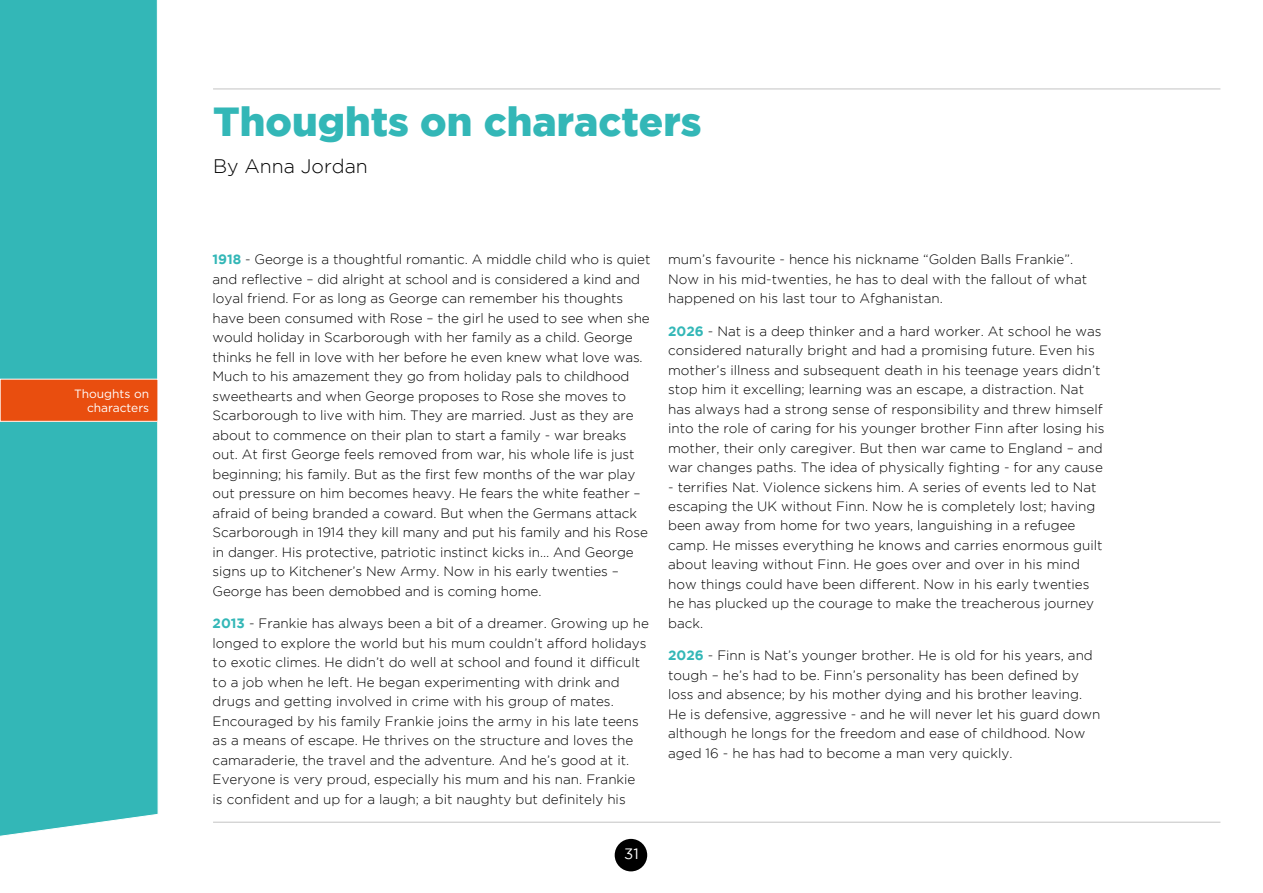
<style>
.page{position:relative;width:1263px;height:893px;background:#fff}
.page>*{position:absolute;margin:0;border:0;box-sizing:border-box;transform-origin:0 0}
.t1{font:900 40.5px "Gotham";color:#33b7b7}
.t2{font:300 19.5px "Gotham";color:#000}
.t3{font:15px "Gotham";color:#fff}
.t4{font:300 13.5px/19.5px "Gotham";color:#000}
.t5{font:12px/13.5px "Gotham";color:#fff;text-align:right}
.s1{font-weight:700;color:#33b7b7}
</style>
<div class="page">
<div style="left:615px;top:839px;width:32px;height:32px;background:#000;border-radius:50%"></div>
<div style="left:0;top:0;width:158px;height:837px;background:#33b7b7"></div>
<hr style="left:213px;top:822px;width:1007px;height:1px;background:#c4c4c4">
<hr style="left:213px;top:89px;width:1007px;height:1px;background:#c4c4c4">
<div style="left:0;top:379px;width:158px;height:42px;background:#e94e0f"></div>
<p class="t5" style="left:74px;top:387px;width:77px">Thoughts on characters</p>
<h1 class="t1" style="left:213px;top:98px;width:490px">Thoughts on characters</h1>
<h2 class="t2" style="left:213px;top:155px;width:156px">By Anna Jordan</h2>
<p class="t4" style="left:213px;top:250px;width:439px"><span class="s1">1918</span> - George is a thoughtful romantic. A middle child who is quiet and reflective – did alright at school and is considered a kind and loyal friend. For as long as George can remember his thoughts have been consumed with Rose – the girl he used to see when she would holiday in Scarborough with her family as a child. George thinks he fell in love with her before he even knew what love was.<br>Much to his amazement they go from holiday pals to childhood sweethearts and when George proposes to Rose she moves to Scarborough to live with him. They are married. Just as they are about to commence on their plan to start a family - war breaks out. At first George feels removed from war, his whole life is just beginning; his family. But as the first few months of the war play out pressure on him becomes heavy. He fears the white feather – afraid of being branded a coward. But when the Germans attack Scarborough in 1914 they kill many and put his family and his Rose in danger. His protective, patriotic instinct kicks in… And George signs up to Kitchener’s New Army. Now in his early twenties – George has been demobbed and is coming home.</p>
<p class="t4" style="left:213px;top:613px;width:438px"><span class="s1">2013</span> - Frankie has always been a bit of a dreamer. Growing up he longed to explore the world but his mum couldn’t afford holidays to exotic climes. He didn’t do well at school and found it difficult to a job when he left. He began experimenting with drink and drugs and getting involved in crime with his group of mates.<br>Encouraged by his family Frankie joins the army in his late teens as a means of escape. He thrives on the structure and loves the camaraderie, the travel and the adventure. And he’s good at it.<br>Everyone is very proud, especially his mum and his nan. Frankie<br>is confident and up for a laugh; a bit naughty but definitely his</p>
<p class="t3" style="left:624px;top:845px;width:16px">31</p>
<p class="t4" style="left:668px;top:250px;width:421px">mum’s favourite - hence his nickname “Golden Balls Frankie”.<br>Now in his mid-twenties, he has to deal with the fallout of what happened on his last tour to Afghanistan.</p>
<p class="t4" style="left:668px;top:321px;width:438px"><span class="s1">2026</span> - Nat is a deep thinker and a hard worker. At school he was considered naturally bright and had a promising future. Even his mother’s illness and subsequent death in his teenage years didn’t stop him it excelling; learning was an escape, a distraction. Nat has always had a strong sense of responsibility and threw himself into the role of caring for his younger brother Finn after losing his mother, their only caregiver. But then war came to England – and war changes paths. The idea of physically fighting - for any cause</p>
<p class="t4" style="left:668px;top:477px;width:436px">- terrifies Nat. Violence sickens him. A series of events led to Nat escaping the UK without Finn. Now he is completely lost; having been away from home for two years, languishing in a refugee camp. He misses everything he knows and carries enormous guilt about leaving without Finn. He goes over and over in his mind how things could have been different. Now in his early twenties he has plucked up the courage to make the treacherous journey back.</p>
<p class="t4" style="left:668px;top:645px;width:434px"><span class="s1">2026</span> - Finn is Nat’s younger brother. He is old for his years, and tough – he’s had to be. Finn’s personality has been defined by loss and absence; by his mother dying and his brother leaving.<br>He is defensive, aggressive - and he will never let his guard down although he longs for the freedom and ease of childhood. Now aged 16 - he has had to become a man very quickly.</p>
</div>
